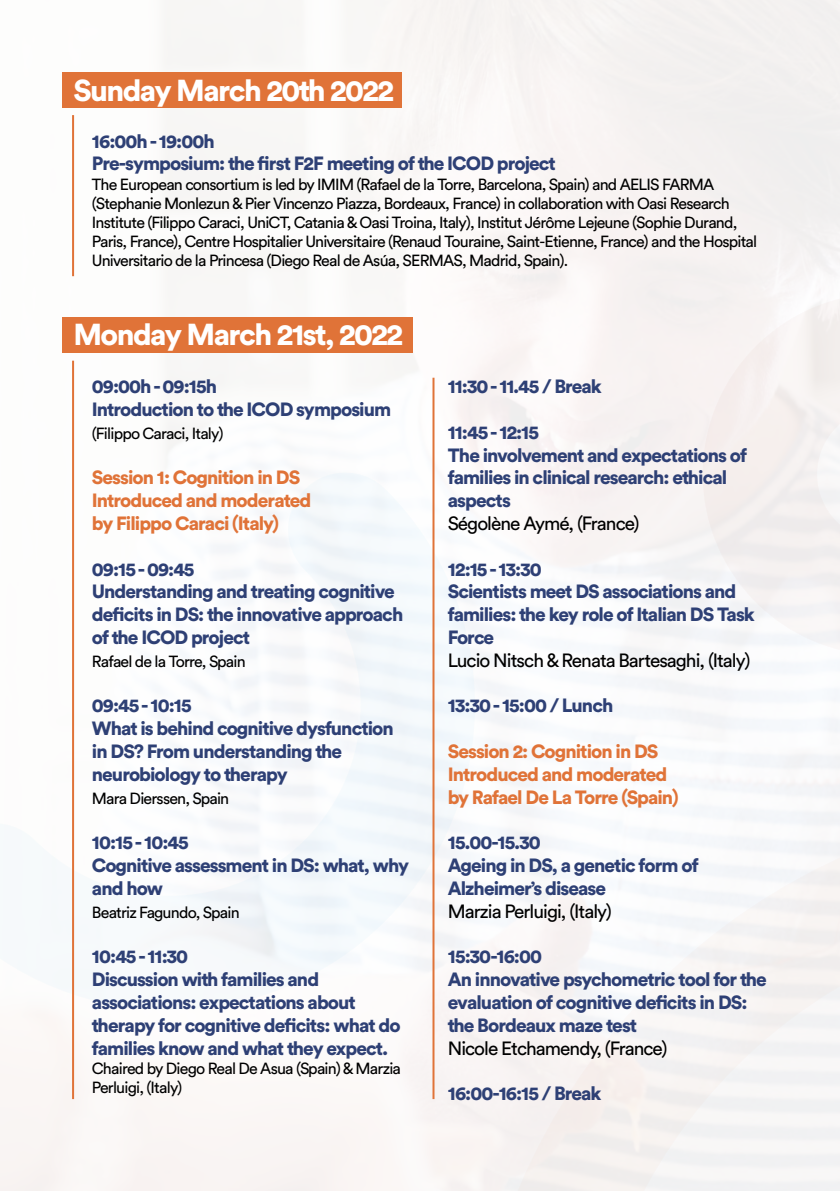
<style>
.page{position:relative;width:840px;height:1191px;background:#fff}
.page>*{position:absolute;margin:0;border:0;box-sizing:border-box;transform-origin:0 0}
.t1{font:900 30px "Circular Std";letter-spacing:-.05em;color:#fff}
.t2{font:900 19px/22.8px "Circular Std";letter-spacing:-.05em;color:#2e4075}
.t3{font:900 19px/22.8px "Circular Std";letter-spacing:-.05em;color:#e07338}
.t4{font:19px "Circular Std";letter-spacing:-.05em;color:#000}
.t5{font:16px/19.2px "Circular Std";letter-spacing:-.05em;color:#000}
</style>
<div class="page">
<svg style="left:702px;top:293px;width:137px;height:362px"></svg>
<svg style="left:0;top:368px;width:442px;height:771px"></svg>
<div style="left:411px;top:743px;width:428px;height:448px;background:#f7f6f6"></div>
<hr style="left:72px;top:115px;width:2px;height:161px;background:#e07338">
<hr style="left:72px;top:361px;width:2px;height:738px;background:#e07338">
<hr style="left:432px;top:378px;width:2px;height:721px;background:#e07338">
<div style="left:62px;top:72px;width:340px;height:36px;background:#e07338"></div>
<div style="left:62px;top:317px;width:351px;height:36px;background:#e07338"></div>
<h1 class="t1" style="left:73px;top:70px;width:322px">Sunday March 20th 2022</h1>
<p class="t2" style="left:92px;top:129px;width:465px">16:00h - 19:00h<br>Pre-symposium: the first F2F meeting of the ICOD project</p>
<p class="t5" style="left:92px;top:174px;width:666px">The European consortium is led by IMIM (Rafael de la Torre, Barcelona, Spain) and AELIS FARMA (Stephanie Monlezun &amp; Pier Vincenzo Piazza, Bordeaux, France) in collaboration with Oasi Research Institute (Filippo Caraci, UniCT, Catania &amp; Oasi Troina, Italy), Institut Jérôme Lejeune (Sophie Durand, Paris, France), Centre Hospitalier Universitaire (Renaud Touraine, Saint-Etienne, France) and the Hospital Universitario de la Princesa (Diego Real de Asúa, SERMAS, Madrid, Spain).</p>
<h1 class="t1" style="left:73px;top:315px;width:331px">Monday March 21st, 2022</h1>
<p class="t2" style="left:92px;top:374px;width:301px">09:00h - 09:15h<br>Introduction to the ICOD symposium</p>
<p class="t5" style="left:92px;top:423px;width:133px">(Filippo Caraci, Italy)</p>
<p class="t3" style="left:92px;top:466px;width:221px">Session 1: Cognition in DS<br>Introduced and moderated by Filippo Caraci (Italy)</p>
<p class="t2" style="left:92px;top:557px;width:313px">09:15 - 09:45<br>Understanding and treating cognitive deficits in DS: the innovative approach of the ICOD project</p>
<p class="t5" style="left:92px;top:651px;width:155px">Rafael de la Torre, Spain</p>
<p class="t2" style="left:92px;top:694px;width:303px">09:45 - 10:15<br>What is behind cognitive dysfunction in DS? From understanding the neurobiology to therapy</p>
<p class="t5" style="left:92px;top:788px;width:139px">Mara Dierssen, Spain</p>
<p class="t2" style="left:92px;top:830px;width:318px">10:15 - 10:45<br>Cognitive assessment in DS: what, why and how</p>
<p class="t5" style="left:92px;top:902px;width:149px">Beatriz Fagundo, Spain</p>
<p class="t2" style="left:92px;top:944px;width:310px">10:45 - 11:30<br>Discussion with families and associations: expectations about therapy for cognitive deficits: what do families know and what they expect.</p>
<p class="t5" style="left:92px;top:1058px;width:310px">Chaired by Diego Real De Asua (Spain) &amp; Marzia<br>Perluigi, (Italy)</p>
<p class="t2" style="left:447px;top:374px;width:155px">11:30 - 11.45 / Break</p>
<p class="t2" style="left:447px;top:420px;width:300px">11:45 - 12:15<br>The involvement and expectations of families in clinical research: ethical aspects</p>
<p class="t4" style="left:447px;top:512px;width:193px">Ségolène Aymé, (France)</p>
<p class="t2" style="left:447px;top:557px;width:308px">12:15 - 13:30<br>Scientists meet DS associations and families: the key role of Italian DS Task<br>Force</p>
<p class="t4" style="left:447px;top:648px;width:304px">Lucio Nitsch &amp; Renata Bartesaghi, (Italy)</p>
<p class="t2" style="left:447px;top:694px;width:167px">13:30 - 15:00 / Lunch</p>
<p class="t3" style="left:447px;top:739px;width:232px">Session 2: Cognition in DS<br>Introduced and moderated by Rafael De La Torre (Spain)</p>
<p class="t2" style="left:447px;top:830px;width:252px">15.00-15.30<br>Ageing in DS, a genetic form of<br>Alzheimer’s disease</p>
<p class="t4" style="left:447px;top:899px;width:165px">Marzia Perluigi, (Italy)</p>
<p class="t2" style="left:447px;top:944px;width:320px">15:30-16:00<br>An innovative psychometric tool for the evaluation of cognitive deficits in DS: the Bordeaux maze test</p>
<p class="t4" style="left:447px;top:1036px;width:221px">Nicole Etchamendy, (France)</p>
<p class="t2" style="left:447px;top:1081px;width:155px">16:00-16:15 / Break</p>
</div>
